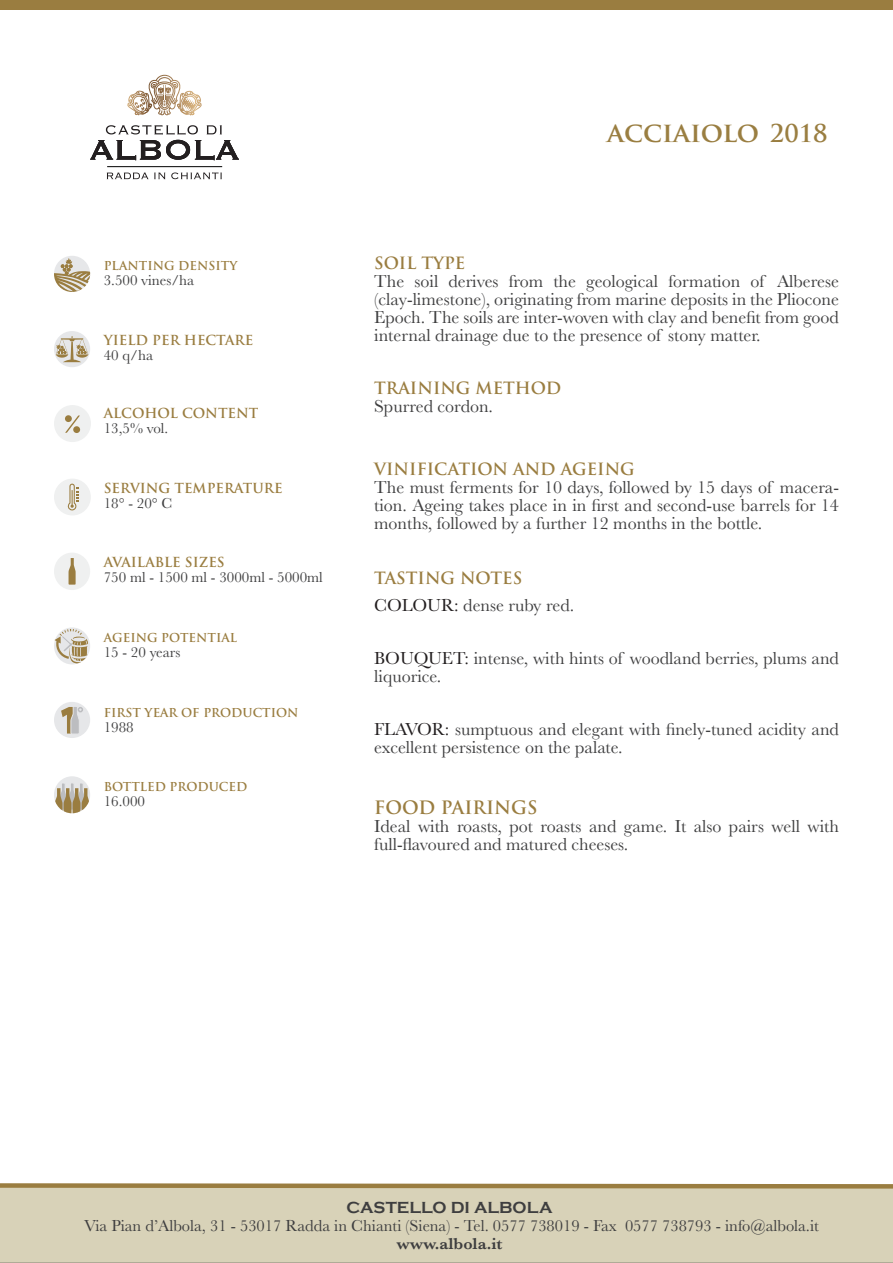
<style>
.page{position:relative;width:893px;height:1263px;background:#fff}
.page>*{position:absolute;margin:0;border:0;box-sizing:border-box;transform-origin:0 0}
.t1{font:700 27px "Trajan Pro";color:#9a7e41}
.t2{font:18px/18px "Baskerville";color:#3e3e3f}
.t3{font:700 18px "Trajan Pro";color:#9a7d40}
.t4{font:16.5px "Baskerville";color:#3e3e3f}
.t5{font:700 16.5px "Trajan Pro";color:#9a7d40}
.t6{font:700 16.5px "Copperplate Gothic";color:#3e3e3f}
.t7{font:600 16.5px "Baskerville";color:#3e3e3f}
.t8{font:15px "Baskerville";color:#3e3e3f}
.t9{font:700 13.5px "Trajan Pro";color:#9a7d40}
.t10{font:700 12px "Trajan Pro";color:#9a7d40}
.s1{font-size:24px}
.s2{color:#231f20}
</style>
<div class="page">
<div style="left:54px;top:405px;width:37px;height:37px;background:#eff0f0;border-radius:50%"></div>
<svg style="left:65px;top:415px;width:15px;height:18px"></svg>
<div style="left:54px;top:479px;width:37px;height:36px;background:#eff0f0;border-radius:50%"></div>
<svg style="left:67px;top:484px;width:12px;height:27px"></svg>
<div style="left:54px;top:553px;width:36px;height:37px;background:#eff0f0;border-radius:50%"></div>
<svg style="left:69px;top:558px;width:7px;height:27px"></svg>
<div style="left:0;top:1191px;width:893px;height:72px;background:#d8d2b8"></div>
<div style="left:54px;top:256px;width:36px;height:36px;background:#e6e7e9;border-radius:50%"></div>
<svg style="left:54px;top:258px;width:36px;height:34px"></svg>
<div style="left:54px;top:331px;width:36px;height:36px;background:#e6e7e9;border-radius:50%"></div>
<svg style="left:56px;top:336px;width:32px;height:26px"></svg>
<div style="left:54px;top:627px;width:36px;height:37px;background:#e6e7e9;border-radius:50%"></div>
<svg style="left:55px;top:629px;width:33px;height:35px"></svg>
<div style="left:54px;top:702px;width:36px;height:36px;background:#e6e7e9;border-radius:50%"></div>
<svg style="left:61px;top:707px;width:22px;height:28px"></svg>
<div style="left:54px;top:776px;width:36px;height:37px;background:#e6e7e9;border-radius:50%"></div>
<svg style="left:55px;top:782px;width:35px;height:31px"></svg>
<div style="left:0;top:0;width:893px;height:10px;background:#9a7d40"></div>
<svg style="left:0;top:1183px;width:893px;height:8px;background:#b8a57a"></svg>
<svg style="left:127px;top:74px;width:75px;height:42px"></svg>
<svg style="left:107px;top:173px;width:58px;height:6px"></svg>
<svg style="left:171px;top:172px;width:51px;height:7px"></svg>
<svg style="left:90px;top:125px;width:149px;height:35px"></svg>
<hr style="left:107px;top:166px;width:115px;height:1px;background:#000">
<p class="t10" style="left:104px;top:258px;width:135px">PLANTING DENSITY</p>
<p class="t8" style="left:104px;top:270px;width:92px">3.500 vines/ha</p>
<p class="t9" style="left:104px;top:332px;width:151px">YIELD PER HECTARE</p>
<p class="t8" style="left:104px;top:346px;width:51px">40 q/ha</p>
<p class="t9" style="left:104px;top:405px;width:156px">ALCOHOL CONTENT</p>
<p class="t8" style="left:104px;top:419px;width:66px">13,5% vol.</p>
<p class="t9" style="left:104px;top:480px;width:180px">SERVING TEMPERATURE</p>
<p class="t8" style="left:104px;top:494px;width:70px">18° - 20° C</p>
<p class="t9" style="left:104px;top:554px;width:123px">AVAILABLE SIZES</p>
<p class="t8" style="left:104px;top:568px;width:221px">750 ml - 1500 ml - 3000ml - 5000ml</p>
<p class="t10" style="left:104px;top:630px;width:135px">AGEING POTENTIAL</p>
<p class="t8" style="left:104px;top:643px;width:78px">15 - 20 years</p>
<p class="t10" style="left:104px;top:705px;width:196px">FIRST YEAR OF PRODUCTION</p>
<p class="t8" style="left:104px;top:717px;width:31px">1988</p>
<p class="t10" style="left:104px;top:779px;width:145px">BOTTLED PRODUCED</p>
<p class="t8" style="left:104px;top:791px;width:43px">16.000</p>
<p class="t1" style="left:607px;top:115px;width:222px">acciaiolo <span class="s1">2018</span></p>
<p class="t5" style="left:374px;top:252px;width:93px">SOIL TYPE</p>
<p class="t2" style="left:374px;top:272px;width:466px;text-align:justify">The soil derives from the geological formation of Alberese (clay-limestone), originating from marine deposits in the Pliocone Epoch. The soils are inter-woven with clay and benefit from good internal drainage due to the presence of stony matter.</p>
<p class="t5" style="left:374px;top:378px;width:189px">TRAINING METHOD</p>
<p class="t2" style="left:374px;top:398px;width:120px">Spurred cordon.</p>
<p class="t5" style="left:374px;top:459px;width:262px">VINIFICATION AND AGEING</p>
<p class="t2" style="left:374px;top:479px;width:466px;text-align:justify">The must ferments for 10 days, followed by 15 days of macera&shy;tion. Ageing takes place in in first and second-use barrels for 14 months, followed by a further 12 months in the bottle.</p>
<p class="t5" style="left:374px;top:568px;width:150px">TASTING NOTES</p>
<p class="t2" style="left:374px;top:596px;width:202px"><span class="s2">COLOUR:</span> dense ruby red.</p>
<p class="t2" style="left:374px;top:649px;width:466px"><span class="s2">BOUQUET:</span> intense, with hints of woodland berries, plums and liquorice.</p>
<p class="t2" style="left:374px;top:720px;width:466px"><span class="s2">FLAVOR:</span> sumptuous and elegant with finely-tuned acidity and excellent persistence on the palate.</p>
<p class="t3" style="left:374px;top:796px;width:165px">FOOD PAIRINGS</p>
<p class="t2" style="left:374px;top:817px;width:466px">Ideal with roasts, pot roasts and game. It also pairs well with full-flavoured and matured cheeses.</p>
<p class="t6" style="left:346px;top:1198px;width:207px">CASTELLO DI ALBOLA</p>
<p class="t4" style="left:84px;top:1215px;width:736px">Via Pian d’Albola, 31 - 53017 Radda in Chianti (Siena) - Tel. 0577 738019 - Fax 0577 738793 - info@albola.it</p>
<p class="t7" style="left:396px;top:1232px;width:108px">www.albola.it</p>
</div>
